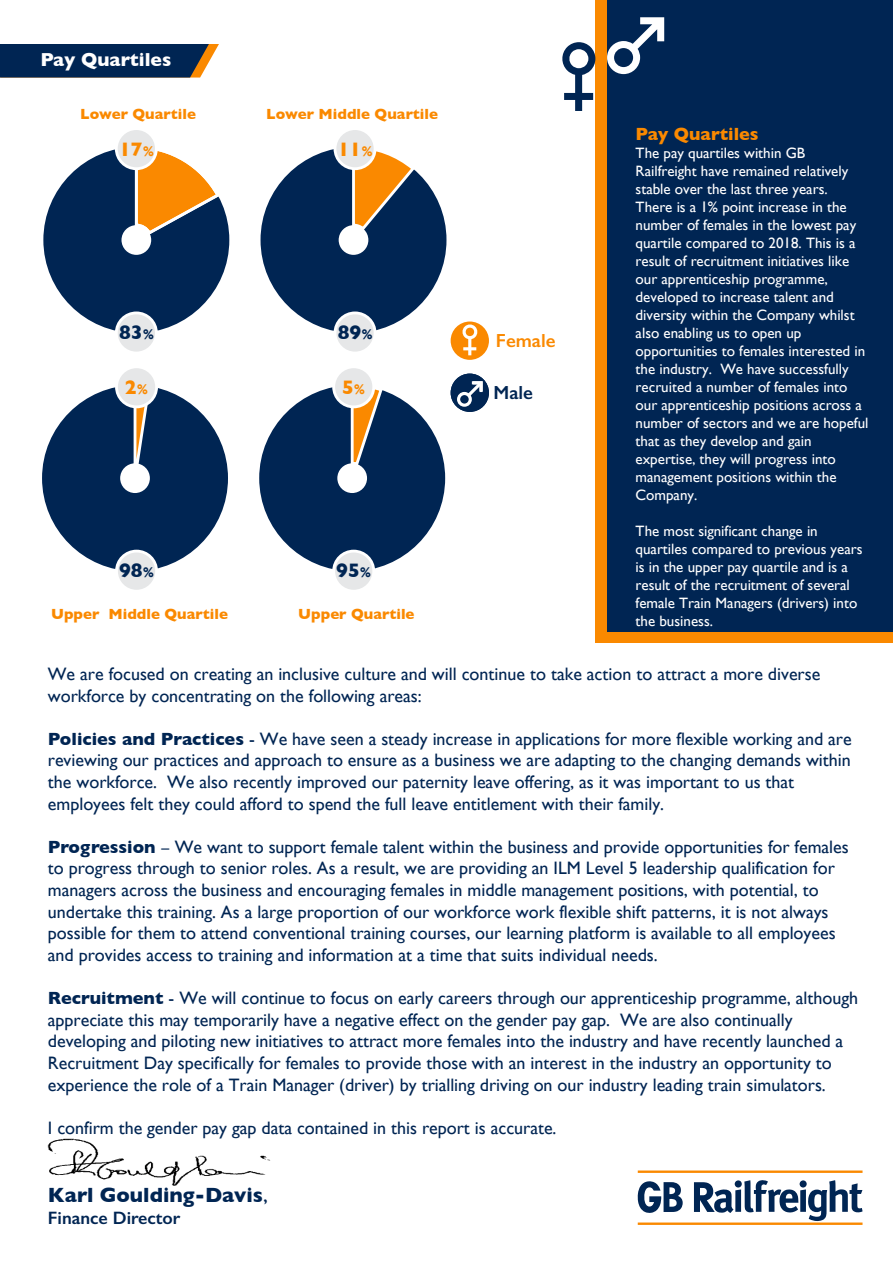
<style>
.page{position:relative;width:893px;height:1263px;background:#fff}
.page>*{position:absolute;margin:0;border:0;box-sizing:border-box;transform-origin:0 0}
.t1{font:700 21px "Gill Sans";color:#002553}
.t2{font:700 19.95px "Gill Sans";color:#002553}
.t3{font:700 19.95px "Gill Sans";color:#fa8900}
.t4{font:700 19.2px "Gill Sans";color:#fff}
.t5{font:600 19.05px "Gill Sans";color:#002553}
.t6{font:600 19.05px "Gill Sans";color:#fa8900}
.t7{font:18px/21.6px "Gill Sans";color:#002553}
.t8{font:600 18px "Gill Sans";color:#002553}
.t9{font:700 18px "Gill Sans";color:#fa8900}
.t10{font:15px/18px "Gill Sans";color:#fff}
.t11{font:700 15px "Gill Sans";color:#fa8900}
.s1{font-size:14.25px}
.s2{font-weight:700;color:#fff}
.s3{font-weight:700;font-size:13.5px;color:#fff}
.s4{font-weight:700}
.s5{font-weight:400}
</style>
<div class="page">
<img style="left:47px;top:1138px;width:224px;height:48px">
<div style="left:595px;top:0;width:298px;height:642px;background:#fa8900"></div>
<div style="left:607px;top:0;width:286px;height:631px;background:#002553"></div>
<svg style="left:638px;top:1180px;width:225px;height:45px"></svg>
<div style="left:735px;top:1180px;width:7px;height:7px;background:#002553;border-radius:50%"></div>
<div style="left:800px;top:1180px;width:7px;height:7px;background:#002553;border-radius:50%"></div>
<svg style="left:638px;top:1170px;width:224px;height:3px"></svg>
<svg style="left:0;top:44px;width:219px;height:34px;background:#193457"></svg>
<div style="left:451px;top:374px;width:38px;height:38px;background:#002553;border-radius:50%"></div>
<div style="left:457px;top:392px;width:15px;height:15px;border:3px solid #fff;border-radius:50%"></div>
<svg style="left:464px;top:378px;width:21px;height:22px"></svg>
<div style="left:451px;top:321px;width:38px;height:39px;background:#fa8900;border-radius:50%"></div>
<svg style="left:459px;top:321px;width:22px;height:19px"></svg>
<hr style="left:468px;top:337px;width:3px;height:18px;background:#fff">
<svg style="left:463px;top:347px;width:13px;height:3px"></svg>
<svg style="left:261px;top:149px;width:185px;height:182px"></svg>
<div style="left:335px;top:129px;width:40px;height:40px;background:#e6e7e8;border-radius:50%"></div>
<div style="left:334px;top:127px;width:42px;height:43px;border:3px solid #fff;border-radius:50%"></div>
<div style="left:335px;top:313px;width:40px;height:40px;background:#e6e7e8;border-radius:50%"></div>
<div style="left:334px;top:311px;width:42px;height:43px;border:3px solid #fff;border-radius:50%"></div>
<svg style="left:42px;top:387px;width:186px;height:182px"></svg>
<div style="left:116px;top:367px;width:41px;height:40px;background:#e6e7e8;border-radius:50%"></div>
<div style="left:115px;top:365px;width:43px;height:43px;border:3px solid #fff;border-radius:50%"></div>
<div style="left:116px;top:551px;width:41px;height:40px;background:#e6e7e8;border-radius:50%"></div>
<div style="left:115px;top:550px;width:43px;height:43px;border:3px solid #fff;border-radius:50%"></div>
<svg style="left:259px;top:387px;width:186px;height:182px"></svg>
<div style="left:334px;top:367px;width:40px;height:40px;background:#e6e7e8;border-radius:50%"></div>
<div style="left:332px;top:365px;width:43px;height:43px;border:3px solid #fff;border-radius:50%"></div>
<div style="left:334px;top:551px;width:40px;height:40px;background:#e6e7e8;border-radius:50%"></div>
<div style="left:332px;top:550px;width:43px;height:43px;border:3px solid #fff;border-radius:50%"></div>
<svg style="left:43px;top:149px;width:186px;height:182px"></svg>
<div style="left:116px;top:129px;width:40px;height:40px;background:#e6e7e8;border-radius:50%"></div>
<div style="left:115px;top:127px;width:43px;height:43px;border:3px solid #fff;border-radius:50%"></div>
<div style="left:116px;top:313px;width:40px;height:40px;background:#e6e7e8;border-radius:50%"></div>
<div style="left:115px;top:311px;width:43px;height:43px;border:3px solid #fff;border-radius:50%"></div>
<svg style="left:607px;top:17px;width:57px;height:57px"></svg>
<svg style="left:562px;top:42px;width:33px;height:69px"></svg>
<p class="t4" style="left:40px;top:48px;width:132px">Pay Quartiles</p>
<p class="t11" style="left:80px;top:105px;width:117px">Lower Quartile</p>
<p class="t11" style="left:266px;top:105px;width:173px">Lower Middle Quartile</p>
<p class="t3" style="left:119px;top:138px;width:37px">17<span class="s1">%</span></p>
<p class="t3" style="left:338px;top:138px;width:37px">11<span class="s1">%</span></p>
<p class="t2" style="left:119px;top:321px;width:37px">83<span class="s1">%</span></p>
<p class="t2" style="left:338px;top:321px;width:37px">89<span class="s1">%</span></p>
<p class="t6" style="left:496px;top:329px;width:61px">Female</p>
<p class="t3" style="left:125px;top:376px;width:25px">2<span class="s1">%</span></p>
<p class="t3" style="left:342px;top:376px;width:25px">5<span class="s1">%</span></p>
<p class="t5" style="left:453px;top:381px;width:81px"><span class="s2">98</span><span class="s3">%</span> Male</p>
<p class="t2" style="left:119px;top:559px;width:37px">98<span class="s1">%</span></p>
<p class="t2" style="left:336px;top:559px;width:37px">95<span class="s1">%</span></p>
<p class="t11" style="left:51px;top:605px;width:178px">Upper Middle Quartile</p>
<p class="t11" style="left:298px;top:605px;width:118px">Upper Quartile</p>
<p class="t9" style="left:636px;top:123px;width:125px">Pay Quartiles</p>
<p class="t10" style="left:636px;top:144px;width:234px">The pay quartiles within GB<br>Railfreight have remained relatively stable over the last three years.<br>There is a 1% point increase in the number of females in the lowest pay quartile compared to 2018. This is a result of recruitment initiatives like our apprenticeship programme, developed to increase talent and diversity within the Company whilst also enabling us to open up opportunities to females interested in the industry. We have successfully recruited a number of females into our apprenticeship positions across a number of sectors and we are hopeful that as they develop and gain expertise, they will progress into management positions within the<br>Company.</p>
<p class="t10" style="left:636px;top:522px;width:228px">The most significant change in quartiles compared to previous years is in the upper pay quartile and is a result of the recruitment of several female Train Managers (drivers) into the business.</p>
<p class="t7" style="left:48px;top:663px;width:774px">We are focused on creating an inclusive culture and will continue to take action to attract a more diverse workforce by concentrating on the following areas:</p>
<p class="t7" style="left:48px;top:728px;width:805px"><span class="s4">Policies and Practices</span> - We have seen a steady increase in applications for more flexible working and are reviewing our practices and approach to ensure as a business we are adapting to the changing demands within the workforce. We also recently improved our paternity leave offering, as it was important to us that employees felt they could afford to spend the full leave entitlement with their family.</p>
<p class="t7" style="left:48px;top:836px;width:802px"><span class="s4">Progression</span> – We want to support female talent within the business and provide opportunities for females to progress through to senior roles. As a result, we are providing an ILM Level 5 leadership qualification for managers across the business and encouraging females in middle management positions, with potential, to undertake this training. As a large proportion of our workforce work flexible shift patterns, it is not always possible for them to attend conventional training courses, our learning platform is available to all employees and provides access to training and information at a time that suits individual needs.</p>
<p class="t7" style="left:48px;top:987px;width:812px"><span class="s4">Recruitment</span> - We will continue to focus on early careers through our apprenticeship programme, although appreciate this may temporarily have a negative effect on the gender pay gap. We are also continually developing and piloting new initiatives to attract more females into the industry and have recently launched a Recruitment Day specifically for females to provide those with an interest in the industry an opportunity to experience the role of a Train Manager (driver) by trialling driving on our industry leading train simulators.</p>
<p class="t7" style="left:48px;top:1117px;width:510px">I confirm the gender pay gap data contained in this report is accurate.</p>
<p class="t1" style="left:48px;top:1183px;width:221px">Karl Goulding-Davis<span class="s5">,</span></p>
<p class="t8" style="left:48px;top:1207px;width:134px">Finance Director</p>
</div>
